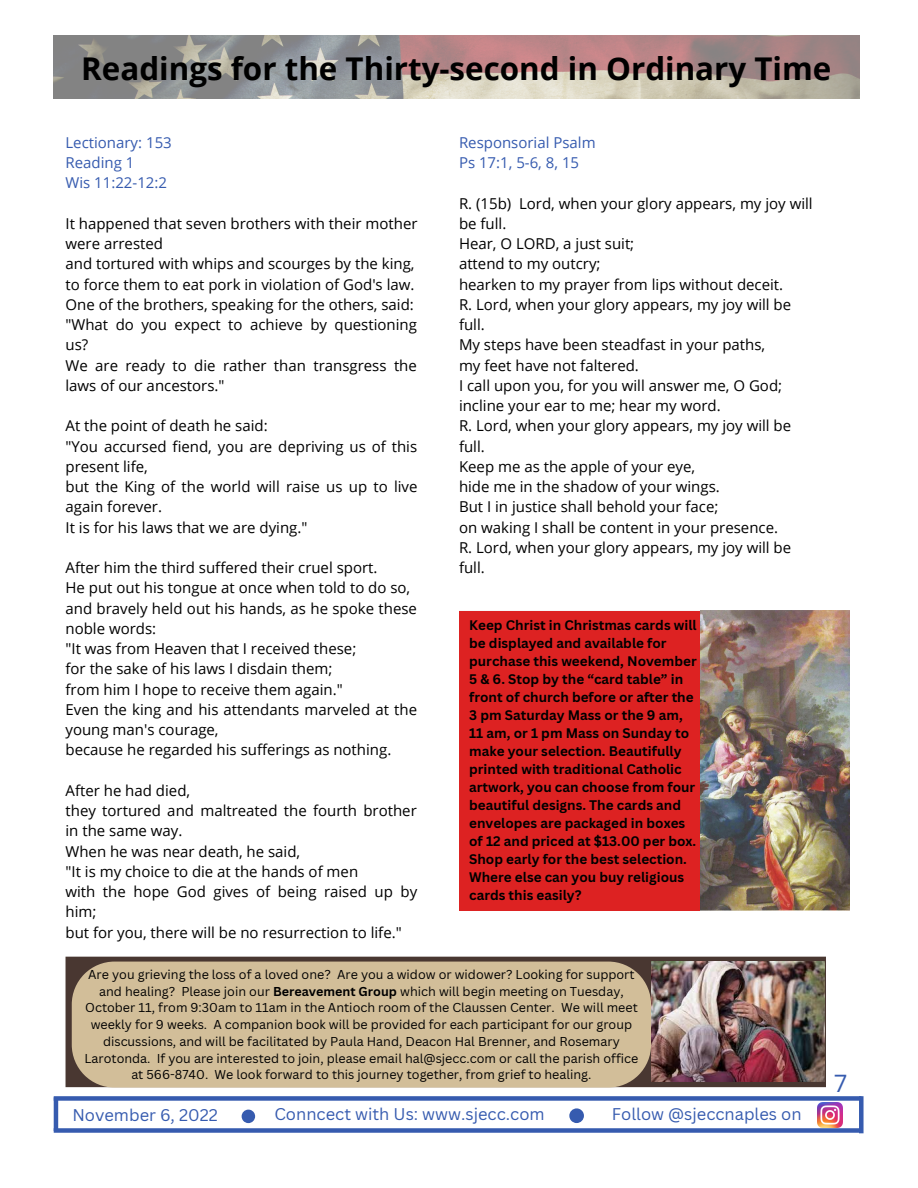
<style>
.page{position:relative;width:918px;height:1188px;background:#fff}
.page>*{position:absolute;margin:0;border:0;box-sizing:border-box;transform-origin:0 0}
.t1{font:700 31.35px "Open Sans";color:#000}
.t2{font:24px "Open Sans";color:#365baf}
.t3{font:16.5px "Canva Sans";color:#365baf}
.t4{font:15px/20.2px "Open Sans";color:#000}
.t5{font:15px/20.2px "Open Sans";color:#365baf}
.t6{font:700 13.5px/18px "Canva Sans";color:#000}
.t7{font:12.6px/16.8px "Canva Sans";color:#000;text-align:center}
.s1{font-weight:700}
</style>
<div class="page">
<img style="left:54px;top:36px;width:805px;height:63px">
<div style="left:54px;top:1128px;width:807px;height:5px;background:#365baf"></div>
<div style="left:54px;top:1096px;width:807px;height:5px;background:#365baf"></div>
<img style="left:817px;top:1102px;width:25px;height:25px">
<svg style="left:242px;top:1110px;width:13px;height:13px"></svg>
<svg style="left:569px;top:1108px;width:15px;height:15px"></svg>
<hr style="left:54px;top:1097px;width:4px;height:34px;background:#365baf">
<div style="left:859px;top:1096px;width:5px;height:37px;background:#365baf"></div>
<svg style="left:66px;top:957px;width:760px;height:130px;background:#513f38"></svg>
<div style="left:72px;top:962px;width:579px;height:126px;background:#d2be99"></div>
<img style="left:651px;top:962px;width:174px;height:120px">
<div style="left:459px;top:611px;width:294px;height:299px;background:#d22"></div>
<img style="left:700px;top:611px;width:150px;height:299px">
<h1 class="t1" style="left:81px;top:47px;width:752px">Readings for the Thirty-second in Ordinary Time</h1>
<p class="t5" style="left:66px;top:132px;width:108px">Lectionary: 153<br>Reading 1<br>Wis 11:22-12:2</p>
<p class="t4" style="left:66px;top:213px;width:354px">It happened that seven brothers with their mother were arrested<br>and tortured with whips and scourges by the king, to force them to eat pork in violation of God's law.<br>One of the brothers, speaking for the others, said: "What do you expect to achieve by questioning us?<br>We are ready to die rather than transgress the laws of our ancestors."</p>
<p class="t4" style="left:66px;top:415px;width:354px">At the point of death he said:<br>"You accursed fiend, you are depriving us of this present life,<br>but the King of the world will raise us up to live again forever.<br>It is for his laws that we are dying."</p>
<p class="t4" style="left:66px;top:557px;width:353px">After him the third suffered their cruel sport.<br>He put out his tongue at once when told to do so, and bravely held out his hands, as he spoke these noble words:<br>"It was from Heaven that I received these;<br>for the sake of his laws I disdain them;<br>from him I hope to receive them again."<br>Even the king and his attendants marveled at the young man's courage,<br>because he regarded his sufferings as nothing.</p>
<p class="t4" style="left:66px;top:780px;width:353px">After he had died,<br>they tortured and maltreated the fourth brother in the same way.<br>When he was near death, he said,<br>"It is my choice to die at the hands of men<br>with the hope God gives of being raised up by him;<br>but for you, there will be no resurrection to life."</p>
<p class="t5" style="left:459px;top:132px;width:138px">Responsorial Psalm<br>Ps 17:1, 5-6, 8, 15</p>
<p class="t4" style="left:459px;top:193px;width:355px">R. (15b) Lord, when your glory appears, my joy will be full.<br>Hear, O LORD, a just suit;<br>attend to my outcry;<br>hearken to my prayer from lips without deceit.<br>R. Lord, when your glory appears, my joy will be full.<br>My steps have been steadfast in your paths,<br>my feet have not faltered.<br>I call upon you, for you will answer me, O God; incline your ear to me; hear my word.<br>R. Lord, when your glory appears, my joy will be full.<br>Keep me as the apple of your eye,<br>hide me in the shadow of your wings.<br>But I in justice shall behold your face;<br>on waking I shall be content in your presence.<br>R. Lord, when your glory appears, my joy will be full.</p>
<p class="t6" style="left:469px;top:615px;width:229px">Keep Christ in Christmas cards will be displayed and available for purchase this weekend, November<br>5 &amp; 6. Stop by the “card table” in front of church before or after the<br>3 pm Saturday Mass or the 9 am,<br>11 am, or 1 pm Mass on Sunday to make your selection. Beautifully printed with traditional Catholic artwork, you can choose from four beautiful designs. The cards and envelopes are packaged in boxes of 12 and priced at $13.00 per box.<br>Shop early for the best selection.<br>Where else can you buy religious cards this easily?</p>
<p class="t7" style="left:84px;top:966px;width:555px">Are you grieving the loss of a loved one? Are you a widow or widower? Looking for support and healing? Please join our <span class="s1">Bereavement Group</span> which will begin meeting on Tuesday, October 11, from 9:30am to 11am in the Antioch room of the Claussen Center. We will meet weekly for 9 weeks. A companion book will be provided for each participant for our group discussions, and will be facilitated by Paula Hand, Deacon Hal Brenner, and Rosemary Larotonda. If you are interested to join, please email hal@sjecc.com or call the parish office at 566-8740. We look forward to this journey together, from grief to healing.</p>
<p class="t3" style="left:72px;top:1104px;width:147px">November 6, 2022</p>
<p class="t3" style="left:274px;top:1103px;width:272px">Conncect with Us: www.sjecc.com</p>
<p class="t3" style="left:612px;top:1103px;width:191px">Follow @sjeccnaples on</p>
<h2 class="t2" style="left:834px;top:1066px;width:15px">7</h2>
</div>
